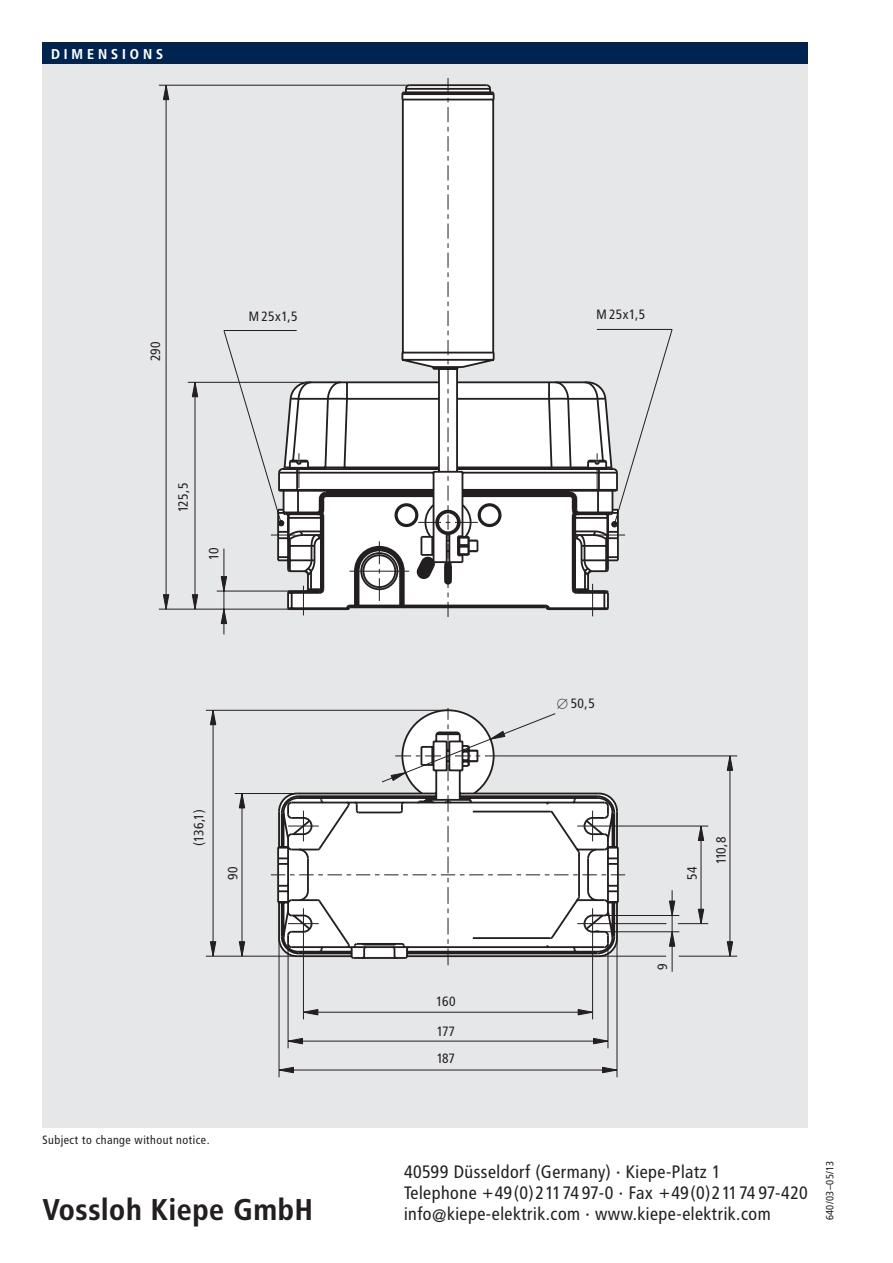
<style>
.page{position:relative;width:893px;height:1263px;background:#fff}
.page>*{position:absolute;margin:0;border:0;box-sizing:border-box;transform-origin:0 0}
.t1{font:700 30px "Transit";color:#231f20}
.t2{font:18px/21.3px "Transit";letter-spacing:-.01em;color:#231f20}
.t3{font:700 14.25px "Transit";letter-spacing:.25em;color:#fff}
.t4{font:13.5px/27.2px "Transit";letter-spacing:-.02em;color:#231f20}
.t5{font:12px "Transit";color:#231f20}
.t6{font:10.5px "Transit";letter-spacing:-.015em;color:#231f20}
.s1{font-family:"Math Technical P04";font-size:12px}
</style>
<div class="page">
<div style="left:43px;top:43px;width:765px;height:21px;background:#002451"></div>
<hr style="left:43px;top:42px;width:765px;height:1px;background:#231f20">
<div style="left:43px;top:64px;width:765px;height:1063px;background:#e6e7e9"></div>
<hr style="left:91px;top:708px;width:1px;height:385px;background:#231f20">
<hr style="left:91px;top:708px;width:660px;height:1px;background:#231f20">
<svg style="left:205px;top:710px;width:66px;height:247px"></svg>
<hr style="left:206px;top:956px;width:91px;height:1px;background:#231f20">
<hr style="left:235px;top:793px;width:62px;height:1px;background:#231f20">
<hr style="left:206px;top:710px;width:242px;height:1px;background:#231f20">
<svg style="left:271px;top:708px;width:354px;height:257px"></svg>
<svg style="left:287px;top:744px;width:322px;height:330px"></svg>
<svg style="left:466px;top:754px;width:272px;height:324px"></svg>
<svg style="left:221px;top:610px;width:6px;height:14px"></svg>
<svg style="left:221px;top:576px;width:6px;height:15px"></svg>
<svg style="left:163px;top:594px;width:6px;height:15px"></svg>
<svg style="left:192px;top:594px;width:6px;height:15px"></svg>
<hr style="left:91px;top:73px;width:1px;height:570px;background:#231f20">
<hr style="left:91px;top:73px;width:625px;height:1px;background:#231f20">
<hr style="left:166px;top:85px;width:1px;height:524px;background:#231f20">
<hr style="left:195px;top:382px;width:1px;height:227px;background:#231f20">
<hr style="left:159px;top:609px;width:130px;height:1px;background:#231f20">
<hr style="left:217px;top:591px;width:73px;height:1px;background:#231f20">
<hr style="left:224px;top:549px;width:1px;height:85px;background:#231f20">
<svg style="left:158px;top:73px;width:113px;height:452px"></svg>
<svg style="left:271px;top:73px;width:445px;height:544px"></svg>
<p class="t3" style="left:51px;top:45px;width:114px">DIMENSIONS</p>
<p class="t4" style="left:142px;top:361px;width:22px;rotate:-90deg">290</p>
<p class="t4" style="left:249px;top:302px;width:51px">M25x1,5</p>
<p class="t4" style="left:597px;top:301px;width:51px">M25x1,5</p>
<p class="t4" style="left:170px;top:512px;width:32px;rotate:-90deg">125,5</p>
<p class="t4" style="left:200px;top:560px;width:14px;rotate:-90deg">10</p>
<p class="t4" style="left:556px;top:690px;width:41px"><span class="s1">M</span> 50,5</p>
<p class="t4" style="left:185px;top:846px;width:39px;rotate:-90deg">(136,1)</p>
<p class="t4" style="left:219px;top:879px;width:16px;rotate:-90deg">90</p>
<p class="t4" style="left:679px;top:879px;width:15px;rotate:-90deg">54</p>
<p class="t4" style="left:708px;top:864px;width:30px;rotate:-90deg">110,8</p>
<p class="t4" style="left:436px;top:988px;width:22px">160</p>
<p class="t4" style="left:437px;top:1018px;width:20px">177<br>187</p>
<p class="t4" style="left:649px;top:970px;width:9px;rotate:-90deg">9</p>
<p class="t5" style="left:43px;top:1133px;width:169px">Subject to change without notice.</p>
<p class="t2" style="left:404px;top:1161px;width:406px">40599 Düsseldorf (Germany) · Kiepe-Platz 1<br>Telephone +49(0)2117497-0 · Fax +49(0)2117497-420</p>
<h1 class="t1" style="left:43px;top:1192px;width:273px">Vossloh Kiepe GmbH</h1>
<p class="t2" style="left:404px;top:1204px;width:369px">info@kiepe-elektrik.com · www.kiepe-elektrik.com</p>
<p class="t6" style="left:824px;top:1220px;width:61px;rotate:-90deg">640/03–05/13</p>
</div>
